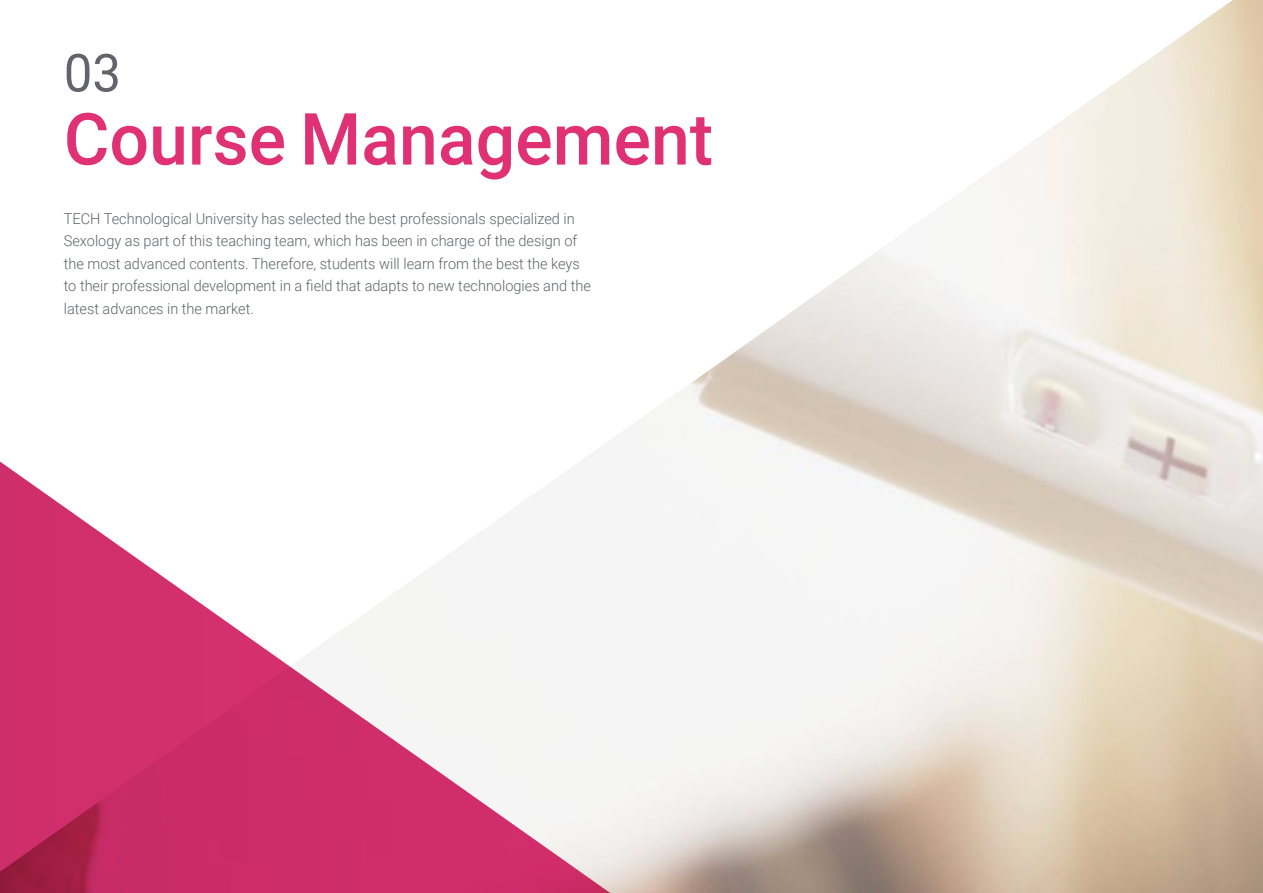
<style>
.page{position:relative;width:1263px;height:893px;background:#fff}
.page>*{position:absolute;margin:0;border:0;box-sizing:border-box;transform-origin:0 0}
.t1{font:500 72px "Roboto";color:#df3174}
.t2{font:52.5px "Roboto";color:#61646a}
.t3{font:300 15px/22.5px "Roboto";color:#61646a}
</style>
<div class="page">
<svg style="left:0;top:446px;width:640px;height:447px"></svg>
<h2 class="t2" style="left:64px;top:36px;width:59px">03</h2>
<h1 class="t1" style="left:64px;top:89px;width:651px">Course Management</h1>
<p class="t3" style="left:64px;top:207px;width:529px">TECH Technological University has selected the best professionals specialized in Sexology as part of this teaching team, which has been in charge of the design of the most advanced contents. Therefore, students will learn from the best the keys to their professional development in a field that adapts to new technologies and the latest advances in the market.</p>
</div>
